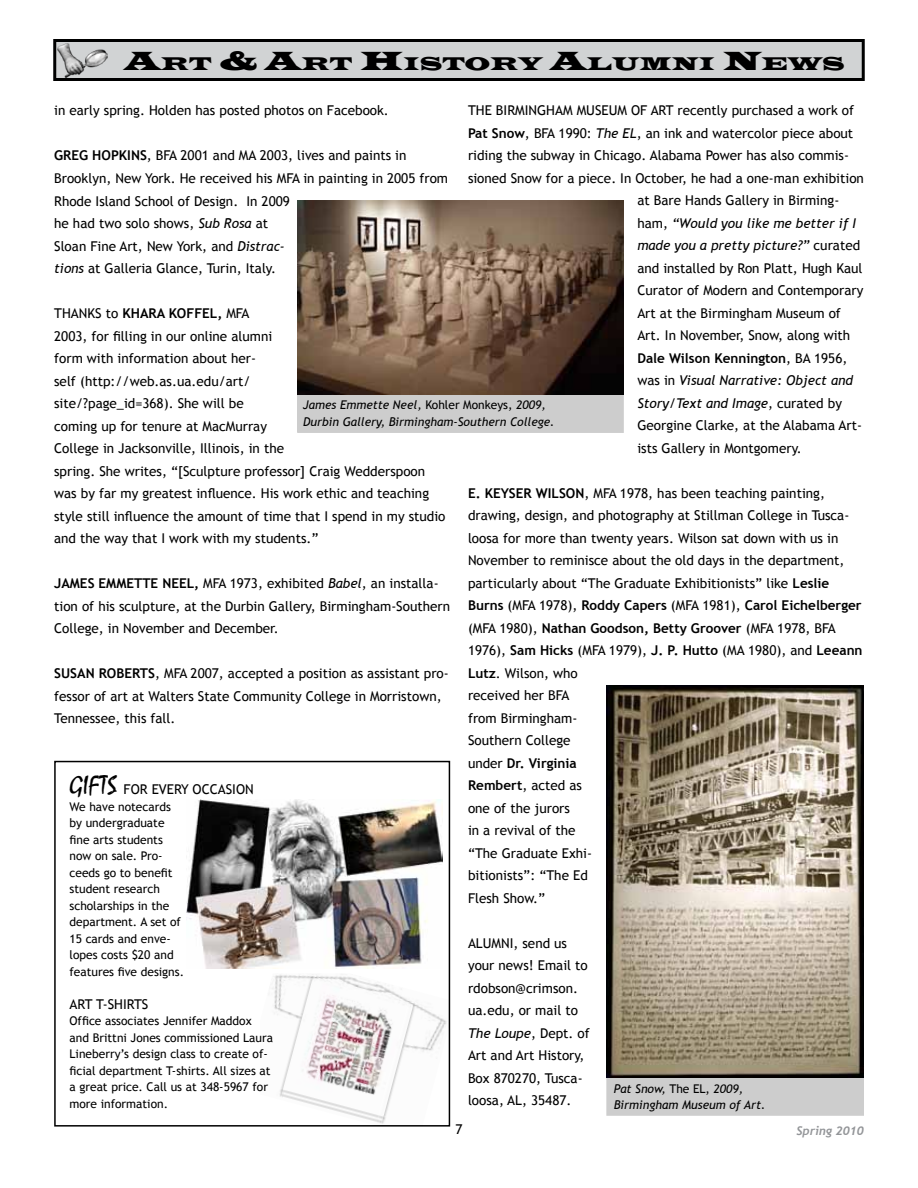
<style>
.page{position:relative;width:918px;height:1188px;background:#fff}
.page>*{position:absolute;margin:0;border:0;box-sizing:border-box;transform-origin:0 0}
.t1{font:27px "Mistral";color:#000}
.t2{font:18.9px "Latin Wide";color:#000}
.t3{font:13.5px/22.5px "Trebuchet MS";color:#000}
.t4{font:italic 13.5px "Trebuchet MS";color:#000}
.t5{font:700 13.5px "Trebuchet MS";color:#000}
.t6{font:12px/16.5px "Trebuchet MS";color:#000}
.t7{font:italic 12px/16.5px "Trebuchet MS";color:#000}
.t8{font:italic 700 12px "Trebuchet";color:#939598}
.s1{font-size:27px}
.s2{font-weight:700}
.s3{font-style:italic}
.s4{font-style:normal}
.s5{font-weight:400}
.s6{font-family:"Trebuchet MS";font-size:13.5px}
</style>
<div class="page">
<div style="left:55px;top:40px;width:808px;height:40px;background:#d1d3d4"></div>
<div style="left:53px;top:39px;width:812px;height:42px;border:3px solid #000"></div>
<img style="left:57px;top:43px;width:51px;height:34px">
<div style="left:607px;top:1062px;width:256px;height:53px;background:#cdcdcd"></div>
<img style="left:606px;top:686px;width:258px;height:392px">
<div style="left:298px;top:377px;width:325px;height:55px;background:#cdcdcd"></div>
<img style="left:297px;top:201px;width:327px;height:194px">
<img style="left:272px;top:974px;width:175px;height:150px">
<img style="left:186px;top:799px;width:256px;height:169px">
<div style="left:54px;top:761px;width:396px;height:366px;border:2px solid #000"></div>
<h2 class="t2" style="left:124px;top:52px;width:722px"><span class="s1">A</span>RT <span class="s1">&amp; A</span>RT <span class="s1">H</span>ISTORY <span class="s1">A</span>LUMNI <span class="s1">N</span>EWS</h2>
<p class="t3" style="left:468px;top:99px;width:45px">The Birmingham</p>
<p class="t3" style="left:577px;top:99px;width:279px">Mus eum of Art recently purchased a work of</p>
<p class="t3" style="left:468px;top:122px;width:387px"><span class="s2">Pat Snow</span>, BFA 1990: <span class="s3">The EL</span>, an ink and watercolor piece about</p>
<p class="t3" style="left:468px;top:144px;width:383px">riding the subway in Chicago. Alabama Power has also commis-</p>
<p class="t3" style="left:468px;top:167px;width:397px">sioned Snow for a piece. In October, he had a one-man exhibition</p>
<p class="t3" style="left:637px;top:189px;width:203px">at Bare Hands Gallery in Birming-</p>
<p class="t4" style="left:637px;top:215px;width:220px"><span class="s4">ham,</span> “Would you like me better if I</p>
<p class="t4" style="left:637px;top:237px;width:224px">made you a pretty picture?” <span class="s4">curated</span></p>
<p class="t3" style="left:637px;top:257px;width:227px">and installed by Ron Platt, Hugh Kaul</p>
<p class="t3" style="left:637px;top:279px;width:228px">Curator of Modern and Contemporary</p>
<p class="t3" style="left:637px;top:302px;width:205px">Art at the Birmingham Museum of</p>
<p class="t3" style="left:637px;top:324px;width:214px">Art. In November, Snow, along with</p>
<p class="t5" style="left:637px;top:350px;width:212px">Dale Wilson Kennington<span class="s5">, BA 1956,</span></p>
<p class="t4" style="left:637px;top:373px;width:217px"><span class="s4">was in</span> Visual Narrative: Object and</p>
<p class="t4" style="left:637px;top:395px;width:206px">Story/Text and Image<span class="s4">, curated by</span></p>
<p class="t3" style="left:637px;top:414px;width:226px">Georgine Clarke, at the Alabama Art-</p>
<p class="t3" style="left:637px;top:437px;width:166px">ists Gallery in Montgomery.</p>
<p class="t5" style="left:468px;top:485px;width:100px">E. Keyser Wilson</p>
<p class="t3" style="left:54px;top:100px;width:336px">in early spring. Holden has posted photos on Facebook.</p>
<p class="t5" style="left:54px;top:147px;width:48px">Greg Hop</p>
<p class="t3" style="left:54px;top:145px;width:396px;text-indent:65px"><span class="s2">kins</span> , BFA 2001 and MA 2003, lives and paints in Brooklyn, New York. He received his MFA in painting in 2005 from Rhode Island School of Design. In 2009<br>he had two solo shows, <span class="s3">Sub Rosa</span> at<br>Sloan Fine Art, New York, and <span class="s3">Distrac-<br>tions</span> at Galleria Glance, Turin, Italy.</p>
<p class="t3" style="left:54px;top:302px;width:17px">Thanks</p>
<p class="t3" style="left:54px;top:302px;width:393px;text-indent:52px">to <span class="s2">KHARA KOFFEL,</span> MFA<br>2003, for filling in our online alumni<br>form with information about her-<br>self (http://web.as.ua.edu/art/<br>site/?page_id=368). She will be<br>coming up for tenure at MacMurray<br>College in Jacksonville, Illinois, in the<br>spring. She writes, “[Sculpture professor] Craig Wedderspoon was by far my greatest influence. His work ethic and teaching style still influence the amount of time that I spend in my studio and the way that I work with my students.”</p>
<p class="t5" style="left:54px;top:575px;width:55px">James Emm</p>
<p class="t7" style="left:303px;top:397px;width:253px">James Emmette Neel, <span class="s4">Kohler Monkeys,</span> 2009,<br>Durbin Gallery, Birmingham-Southern College.</p>
<p class="t3" style="left:468px;top:482px;width:396px;text-indent:116px">, MFA 1978, has been teaching painting, drawing, design, and photography at Stillman College in Tusca&shy;loosa for more than twenty years. Wilson sat down with us in November to reminisce about the old days in the department, particularly about “The Graduate Exhibitionists” like <span class="s2">Leslie Burns</span> (MFA 1978), <span class="s2">Roddy Capers</span> (MFA 1981), <span class="s2">Carol Eichelberger </span>(MFA 1980), <span class="s2">Nathan Goodson, Betty Groover</span> (MFA 1978, BFA 1976), <span class="s2">Sam Hicks</span> (MFA 1979), <span class="s2">J. P. Hutto</span> (MA 1980), and <span class="s2">Leeann Lutz</span>. Wilson, who<br>received her BFA<br>from Birmingham-<br>Southern College<br>under <span class="s2">Dr. Virginia<br>Rembert</span>, acted as<br>one of the jurors<br>in a revival of the<br>“The Graduate Exhi-<br>bitionists”: “The Ed<br>Flesh Show.”</p>
<p class="t3" style="left:468px;top:932px;width:123px">ALUMNI, send us your news! Email to rdobson@crimson. ua.edu, or mail to<br><span class="s3">The Loupe</span>, Dept. of<br>Art and Art History,<br>Box 870270, Tusca&shy;loosa, AL, 35487.</p>
<p class="t3" style="left:54px;top:572px;width:397px;text-indent:72px"><span class="s2">ette Neel,</span> MFA 1973, exhibited <span class="s3">Babel</span>, an installa&shy;tion of his sculpture, at the Durbin Gallery, Birmingham-Southern<br>College, in November and December.</p>
<p class="t5" style="left:54px;top:665px;width:25px">Susan</p>
<p class="t3" style="left:54px;top:662px;width:396px;text-indent:45px"><span class="s2">Rob erts</span> , MFA 2007, accepted a position as assistant pro&shy;fessor of art at Walters State Community College in Morristown,<br>Tennessee, this fall.</p>
<h1 class="t1" style="left:70px;top:771px;width:63px">GIFTS <span class="s6">for</span></h1>
<p class="t3" style="left:152px;top:779px;width:59px">EVERy Occasion</p>
<p class="t6" style="left:70px;top:799px;width:116px">We have notecards by undergraduate fine arts students now on sale. Pro&shy;ceeds go to benefit student research scholarships in the department. A set of<br>15 cards and enve&shy;lopes costs $20 and features five designs.</p>
<p class="t3" style="left:70px;top:993px;width:80px">ART T-SHIRTS</p>
<p class="t6" style="left:70px;top:1013px;width:205px">Office associates Jennifer Maddox and Brittni Jones commissioned Laura Lineberry’s design class to create of&shy;ficial department T-shirts. All sizes at a great price. Call us at 348-5967 for more information.</p>
<p class="t7" style="left:614px;top:1080px;width:153px">Pat Snow, <span class="s4">The EL,</span> 2009,<br>Birmingham Museum of Art.</p>
<p class="t3" style="left:456px;top:1118px;width:9px">7</p>
<p class="t8" style="left:797px;top:1123px;width:69px">Spring 2010</p>
</div>
